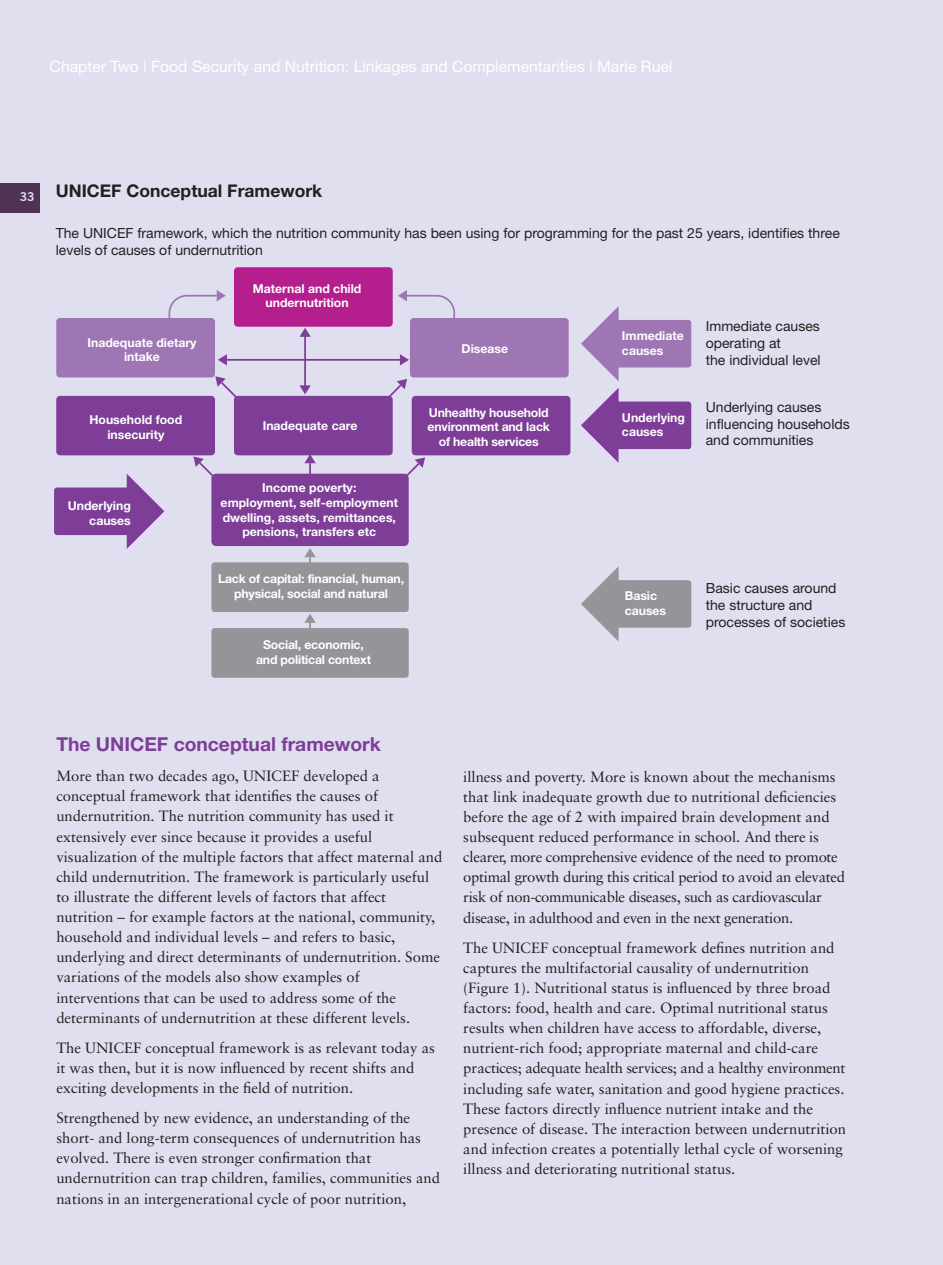
<style>
.page{position:relative;width:943px;height:1265px;background:#e0dfef}
.page>*{position:absolute;margin:0;border:0;box-sizing:border-box;transform-origin:0 0}
.Text_bold_1{font:700 19.25px "Helvetica Neue";color:#7e3e98}
.t1{font:700 17.5px "Helvetica Neue";color:#231f20}
.Chapter_details_page{font:15.75px "Helvetica Neue";color:#fff}
.Text{font:14.88px/20.1px "Sabon";color:#231f20}
.Text-2{font:14.88px/20.1px "Sabon";letter-spacing:-.02em;color:#231f20}
.t2{font:14px/16.8px "Helvetica Neue";color:#231f20}
.t3{font:700 12.25px/14.7px "Helvetica Neue";color:#fff;text-align:center}
.t4{font:12.25px "Trade Gothic Bold Two";color:#fff}
</style>
<div class="page">
<div style="left:234px;top:396px;width:159px;height:59px;background:#7e3e98;border-radius:4px"></div>
<div style="left:234px;top:267px;width:159px;height:60px;background:#b41e8d;border-radius:4px"></div>
<div style="left:411px;top:396px;width:159px;height:59px;background:#7e3e98;border-radius:4px"></div>
<div style="left:211px;top:474px;width:197px;height:72px;background:#7e3e98;border-radius:5px"></div>
<div style="left:56px;top:396px;width:159px;height:59px;background:#7e3e98;border-radius:4px"></div>
<div style="left:56px;top:318px;width:159px;height:59px;background:#9e76b3;border-radius:4px"></div>
<div style="left:410px;top:318px;width:158px;height:59px;background:#9e76b3;border-radius:4px"></div>
<svg style="left:581px;top:306px;width:110px;height:75px"></svg>
<svg style="left:581px;top:388px;width:110px;height:75px"></svg>
<svg style="left:581px;top:566px;width:110px;height:76px"></svg>
<svg style="left:54px;top:474px;width:110px;height:75px"></svg>
<svg style="left:193px;top:456px;width:52px;height:53px"></svg>
<svg style="left:373px;top:457px;width:52px;height:53px"></svg>
<hr style="left:309px;top:463px;width:2px;height:38px;background:#7e3e98">
<svg style="left:304px;top:455px;width:12px;height:8px"></svg>
<hr style="left:304px;top:335px;width:2px;height:52px;background:#7e3e98">
<svg style="left:299px;top:328px;width:12px;height:9px"></svg>
<svg style="left:299px;top:385px;width:12px;height:9px"></svg>
<hr style="left:225px;top:359px;width:178px;height:2px;background:#7e3e98">
<svg style="left:400px;top:354px;width:9px;height:12px"></svg>
<svg style="left:218px;top:354px;width:9px;height:12px"></svg>
<svg style="left:211px;top:548px;width:197px;height:130px"></svg>
<svg style="left:215px;top:376px;width:31px;height:23px"></svg>
<svg style="left:376px;top:379px;width:31px;height:30px"></svg>
<svg style="left:168px;top:290px;width:58px;height:31px"></svg>
<svg style="left:398px;top:290px;width:58px;height:31px"></svg>
<p class="Chapter_details_page" style="left:50px;top:57px;width:624px">Chapter Two | Food Security and Nutrition: Linkages and Complementarities | Marie Ruel</p>
<p class="t4" style="left:20px;top:189px;width:16px">33</p>
<p class="t1" style="left:56px;top:180px;width:268px">UNICEF Conceptual Framework</p>
<p class="t2" style="left:56px;top:224px;width:785px">The UNICEF framework, which the nutrition community has been using for programming for the past 25 years, identifies three levels of causes of undernutrition</p>
<p class="t3" style="left:87px;top:335px;width:111px">Inadequate dietary intake</p>
<p class="t3" style="left:89px;top:412px;width:94px">Household food insecurity</p>
<p class="t3" style="left:68px;top:498px;width:65px;text-align:right">Underlying causes</p>
<p class="t3" style="left:253px;top:281px;width:110px">Maternal and child undernutrition</p>
<p class="t3" style="left:263px;top:418px;width:96px">Inadequate care</p>
<p class="t3" style="left:221px;top:480px;width:179px">Income poverty:<br>employment, self-employment dwelling, assets, remittances, pensions, transfers etc</p>
<p class="t3" style="left:218px;top:571px;width:188px">Lack of capital: financial, human, physical, social and natural</p>
<p class="t3" style="left:256px;top:637px;width:116px">Social, economic, and political context</p>
<p class="t3" style="left:461px;top:341px;width:48px">Disease</p>
<p class="t3" style="left:427px;top:405px;width:124px">Unhealthy household environment and lack of health services</p>
<p class="t3" style="left:622px;top:328px;width:63px;text-align:left">Immediate causes</p>
<p class="t3" style="left:622px;top:410px;width:65px;text-align:left">Underlying causes</p>
<p class="t2" style="left:705px;top:318px;width:116px">Immediate causes operating at<br>the individual level</p>
<p class="t2" style="left:705px;top:398px;width:145px">Underlying causes influencing households and communities</p>
<p class="t3" style="left:624px;top:588px;width:43px;text-align:left">Basic causes</p>
<p class="t2" style="left:705px;top:580px;width:141px">Basic causes around the structure and processes of societies</p>
<p class="Text_bold_1" style="left:56px;top:732px;width:326px">The UNICEF conceptual framework</p>
<p class="Text" style="left:56px;top:766px;width:387px">More than two decades ago, UNICEF developed a conceptual framework that identifies the causes of undernutrition. The nutrition community has used it extensively ever since because it provides a useful visualization of the multiple factors that affect maternal and child undernutrition. The framework is particularly useful to illustrate the different levels of factors that affect nutrition – for example factors at the national, community, household and individual levels – and refers to basic, underlying and direct determinants of undernutrition. Some variations of the models also show examples of interventions that can be used to address some of the determinants of undernutrition at these different levels.</p>
<p class="Text" style="left:56px;top:1037px;width:380px">The UNICEF conceptual framework is as relevant today as it was then, but it is now influenced by recent shifts and exciting developments in the field of nutrition.</p>
<p class="Text" style="left:56px;top:1108px;width:385px">Strengthened by new evidence, an understanding of the short- and long-term consequences of undernutrition has evolved. There is even stronger confirmation that undernutrition can trap children, families, communities and nations in an intergenerational cycle of poor nutrition,</p>
<p class="Text-2" style="left:463px;top:766px;width:383px">illness and poverty. More is known about the mechanisms that link inadequate growth due to nutritional deficiencies before the age of 2 with impaired brain development and subsequent reduced performance in school. And there is clearer, more comprehensive evidence of the need to promote optimal growth during this critical period to avoid an elevated risk of non-communicable diseases, such as cardiovascular disease, in adulthood and even in the next generation.</p>
<p class="Text" style="left:463px;top:937px;width:384px">The UNICEF conceptual framework defines nutrition and captures the multifactorial causality of undernutrition (Figure 1). Nutritional status is influenced by three broad factors: food, health and care. Optimal nutritional status results when children have access to affordable, diverse, nutrient-rich food; appropriate maternal and child-care practices; adequate health services; and a healthy environment including safe water, sanitation and good hygiene practices.<br>These factors directly influence nutrient intake and the presence of disease. The interaction between undernutrition and infection creates a potentially lethal cycle of worsening illness and deteriorating nutritional status.</p>
</div>
